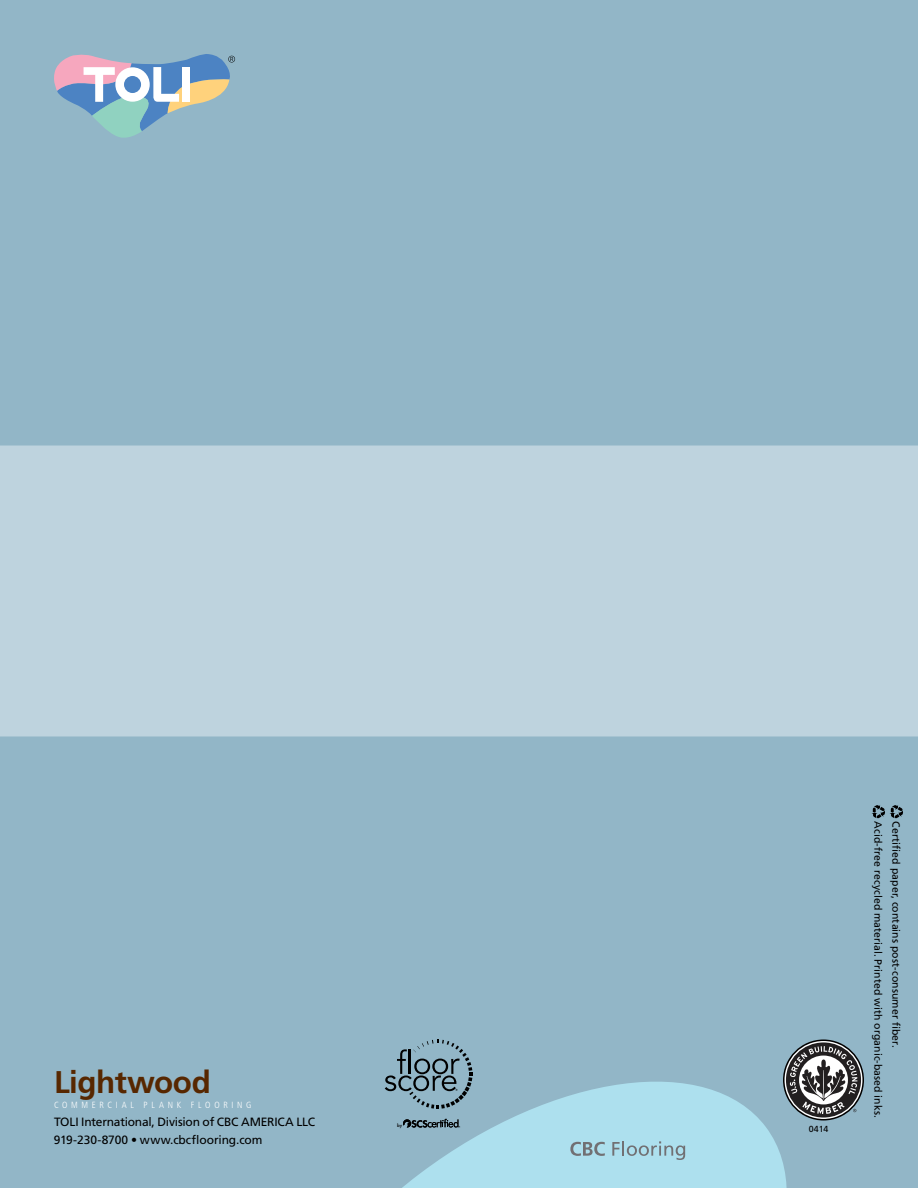
<style>
.page{position:relative;width:918px;height:1188px;background:#92b6c7}
.page>*{position:absolute;margin:0;border:0;box-sizing:border-box;transform-origin:0 0}
.t1{font:700 31.35px "Frutiger";letter-spacing:-.01em;color:#572700}
.t2{font:12px/18px "Frutiger LT Std";letter-spacing:-.015em;color:#000}
.t3{font:10.5px "Frutiger";letter-spacing:.005em;color:#000}
.t4{font:300 condensed 9px "Frutiger";letter-spacing:.415em;color:#fff}
.t5{font:8.85px "Frutiger";color:#000}
.t6{font:500 4.65px "Futura";color:#000}
</style>
<div class="page">
<div style="left:0;top:440px;width:918px;height:302px;background:#bed3de"></div>
<svg style="left:872px;top:804px;width:31px;height:15px"></svg>
<svg style="left:391px;top:1052px;width:396px;height:136px;background:#a1cedd"></svg>
<svg style="left:783px;top:1040px;width:81px;height:80px"></svg>
<svg style="left:570px;top:1142px;width:35px;height:14px"></svg>
<svg style="left:612px;top:1141px;width:73px;height:19px"></svg>
<svg style="left:51px;top:53px;width:184px;height:88px;background:#9cb5c6"></svg>
<svg style="left:385px;top:1040px;width:87px;height:69px;background:#7896a4"></svg>
<svg style="left:403px;top:1119px;width:57px;height:9px"></svg>
<h1 class="t1" style="left:54px;top:1063px;width:159px">Lightwood</h1>
<p class="t4" style="left:54px;top:1100px;width:199px">COMMERCIAL PLANK FLOORING</p>
<p class="t2" style="left:54px;top:1112px;width:263px">TOLI International, Division of CBC AMERICA LLC<br>919-230-8700 • www.cbcflooring.com</p>
<p class="t6" style="left:397px;top:1122px;width:7px">by</p>
<p class="t5" style="left:809px;top:1124px;width:21px">0414</p>
<p class="t3" style="left:884px;top:821px;width:298px;rotate:90deg">Acid-free recycled material. Printed with organic-based inks.</p>
<p class="t3" style="left:902px;top:821px;width:228px;rotate:90deg">Certified paper, contains post-consumer fiber.</p>
</div>
